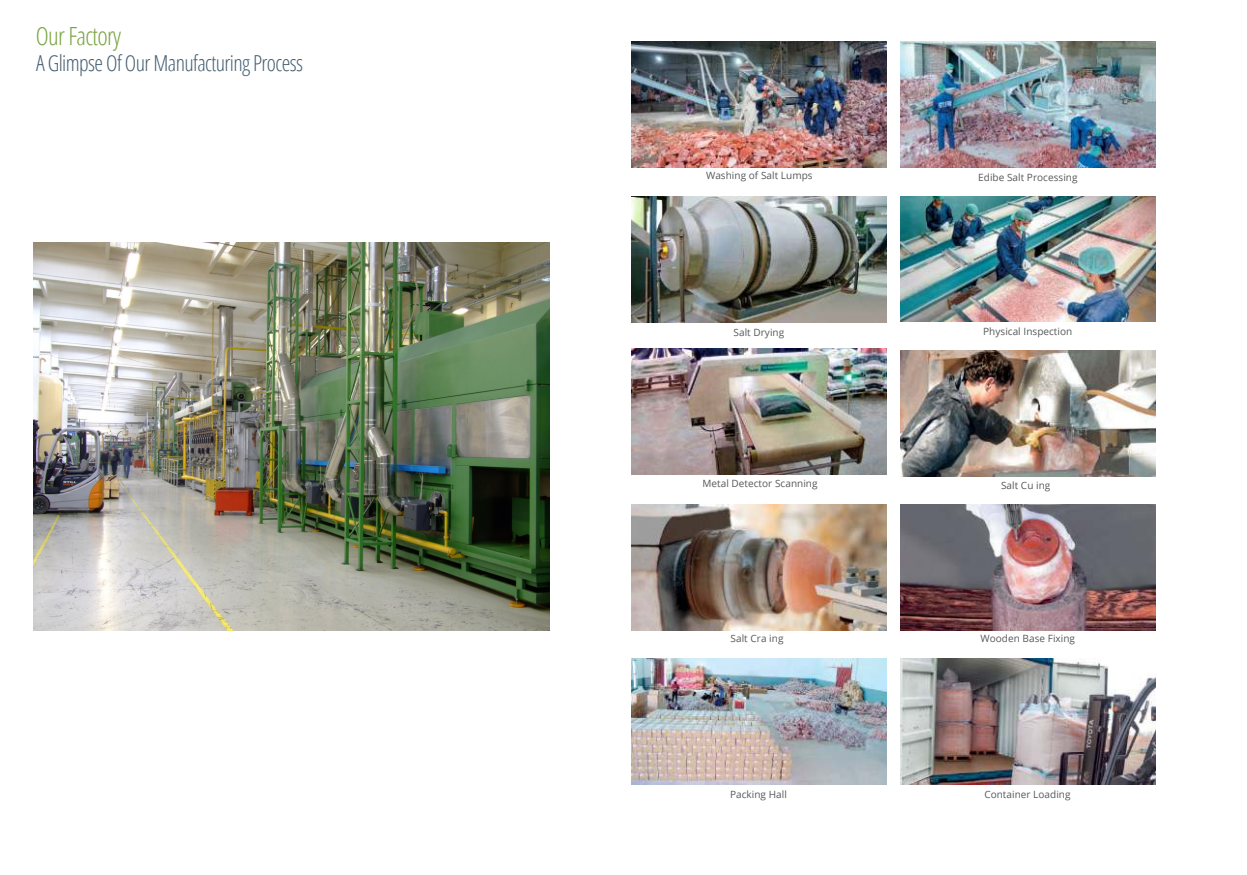
<style>
.page{position:relative;width:1247px;height:875px;background:#fff}
.page>*{position:absolute;margin:0;border:0;box-sizing:border-box;transform-origin:0 0}
.t1{font:300 25px "Open Sans Condensed";letter-spacing:-.025em;color:#78a33f}
.t2{font:300 22px "Open Sans Condensed";letter-spacing:-.025em;color:#445d6e}
.t3{font:10px "Open Sans";letter-spacing:.005em;color:#57585a}
</style>
<div class="page">
<img style="left:632px;top:658px;width:254px;height:126px">
<img style="left:900px;top:658px;width:255px;height:126px">
<img style="left:900px;top:42px;width:255px;height:126px">
<img style="left:632px;top:196px;width:254px;height:127px">
<img style="left:900px;top:196px;width:255px;height:125px">
<img style="left:632px;top:349px;width:254px;height:125px">
<img style="left:900px;top:350px;width:255px;height:126px">
<img style="left:632px;top:505px;width:254px;height:125px">
<img style="left:900px;top:504px;width:255px;height:126px">
<img style="left:632px;top:42px;width:254px;height:126px">
<img style="left:33px;top:243px;width:516px;height:387px">
<h1 class="t1" style="left:36px;top:18px;width:87px">Our Factory</h1>
<h2 class="t2" style="left:36px;top:47px;width:268px">A Glimpse Of Our Manufacturing Process</h2>
<p class="t3" style="left:706px;top:168px;width:108px">Washing of Salt Lumps</p>
<p class="t3" style="left:733px;top:325px;width:52px">Salt Drying</p>
<p class="t3" style="left:978px;top:170px;width:101px">Edibe Salt Processing</p>
<p class="t3" style="left:983px;top:324px;width:91px">Physical Inspection</p>
<p class="t3" style="left:702px;top:476px;width:117px">Metal Detector Scanning</p>
<p class="t3" style="left:1001px;top:478px;width:51px">Salt Cu ing</p>
<p class="t3" style="left:730px;top:630px;width:54px">Salt Cra ing</p>
<p class="t3" style="left:730px;top:787px;width:58px">Packing Hall</p>
<p class="t3" style="left:980px;top:631px;width:96px">Wooden Base Fixing</p>
<p class="t3" style="left:984px;top:787px;width:88px">Container Loading</p>
</div>
